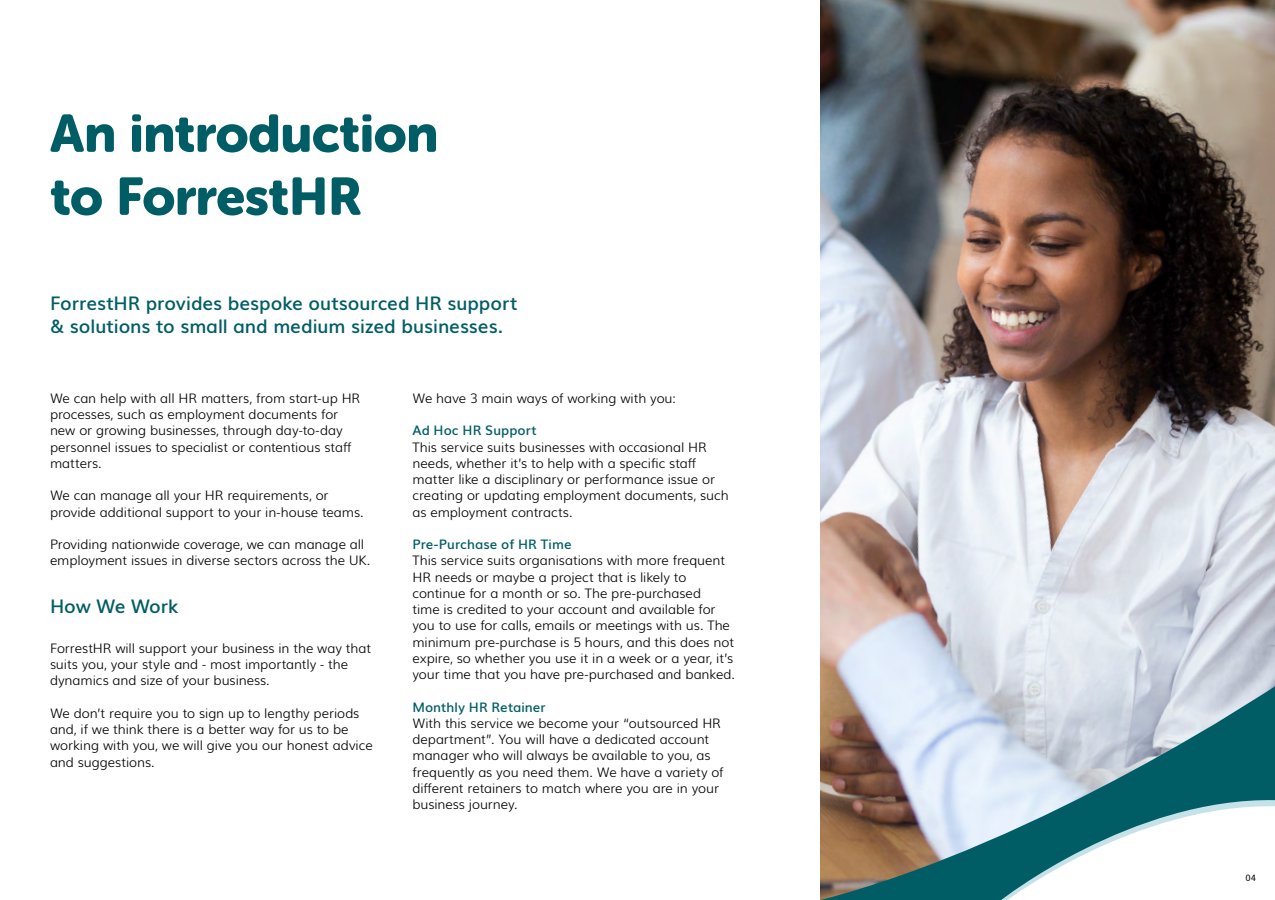
<style>
.page{position:relative;width:1275px;height:900px;background:#fff}
.page>*{position:absolute;margin:0;border:0;box-sizing:border-box;transform-origin:0 0}
.t1{font:52.5px/63px "Museo Sans Rounded 900";letter-spacing:-.01em;color:#005d66}
.t2{font:600 18.75px/23.8px "Muli";color:#005d66}
.t3{font:300 13.12px/16.2px "Muli";letter-spacing:-.005em;color:#000}
.t4{font:600 13.12px "Muli";letter-spacing:.005em;color:#005d66}
.t5{font:8.75px "Muli";color:#000}
</style>
<div class="page">
<img style="left:820px;top:0;width:455px;height:686px">
<svg style="left:820px;top:686px;width:455px;height:214px;background:#93a4a8"></svg>
<svg style="left:1001px;top:797px;width:274px;height:103px"></svg>
<h1 class="t1" style="left:50px;top:102px;width:390px">An introduction to ForrestHR</h1>
<h2 class="t2" style="left:50px;top:290px;width:469px">ForrestHR provides bespoke outsourced HR support &amp; solutions to small and medium sized businesses.</h2>
<p class="t3" style="left:50px;top:389px;width:312px">We can help with all HR matters, from start-up HR processes, such as employment documents for new or growing businesses, through day-to-day personnel issues to specialist or contentious staff matters.</p>
<p class="t3" style="left:50px;top:487px;width:315px">We can manage all your HR requirements, or provide additional support to your in-house teams.</p>
<p class="t3" style="left:50px;top:535px;width:322px">Providing nationwide coverage, we can manage all employment issues in diverse sectors across the UK.</p>
<h2 class="t2" style="left:50px;top:593px;width:130px">How We Work</h2>
<p class="t3" style="left:50px;top:639px;width:323px">ForrestHR will support your business in the way that suits you, your style and - most importantly - the dynamics and size of your business.</p>
<p class="t3" style="left:50px;top:704px;width:324px">We don’t require you to sign up to lengthy periods and, if we think there is a better way for us to be working with you, we will give you our honest advice and suggestions.</p>
<p class="t3" style="left:412px;top:389px;width:265px">We have 3 main ways of working with you:</p>
<p class="t4" style="left:412px;top:420px;width:126px">Ad Hoc HR Support</p>
<p class="t3" style="left:412px;top:438px;width:318px">This service suits businesses with occasional HR needs, whether it’s to help with a specific staff matter like a disciplinary or performance issue or creating or updating employment documents, such as employment contracts.</p>
<p class="t4" style="left:412px;top:534px;width:161px">Pre-Purchase of HR Time</p>
<p class="t3" style="left:412px;top:552px;width:324px">This service suits organisations with more frequent HR needs or maybe a project that is likely to continue for a month or so. The pre-purchased<br>time is credited to your account and available for you to use for calls, emails or meetings with us. The minimum pre-purchase is 5 hours, and this does not expire, so whether you use it in a week or a year, it’s your time that you have pre-purchased and banked.</p>
<p class="t4" style="left:412px;top:696px;width:135px">Monthly HR Retainer</p>
<p class="t3" style="left:412px;top:714px;width:312px">With this service we become your “outsourced HR department”. You will have a dedicated account manager who will always be available to you, as frequently as you need them. We have a variety of different retainers to match where you are in your business journey.</p>
<p class="t5" style="left:1246px;top:871px;width:12px">04</p>
</div>
